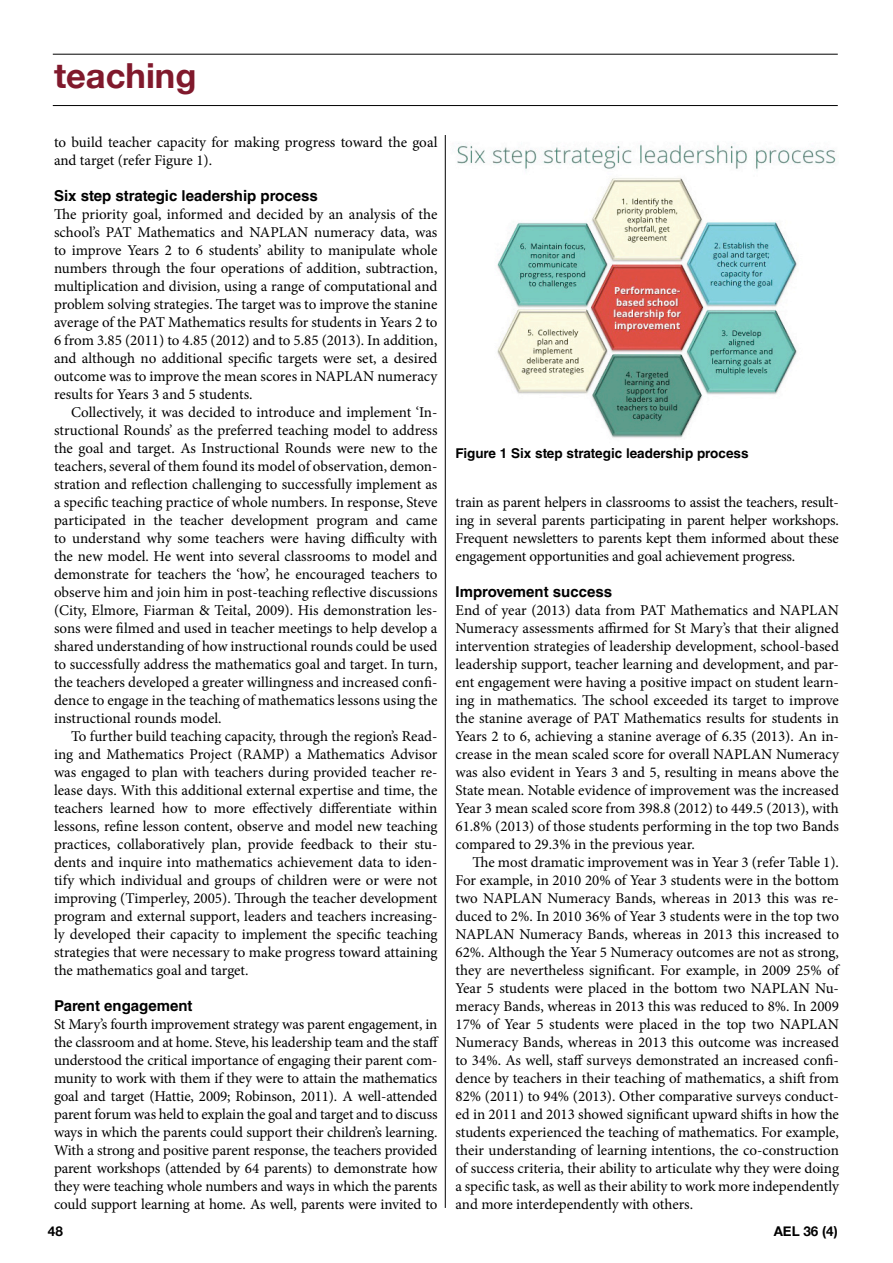
<style>
.page{position:relative;width:893px;height:1263px;background:#fff}
.page>*{position:absolute;margin:0;border:0;box-sizing:border-box;transform-origin:0 0}
.t1{font:700 34.5px "Helvetica Neue";color:#80192c}
.t2{font:15px/18px "Minion Pro";letter-spacing:-.005em;color:#000;text-align:justify}
.t3{font:700 15px "Helvetica Cyr";color:#000}
.t4{font:700 13.5px "Helvetica Cyr";color:#000}
.t5{font:700 13.5px "Helvetica Neue";color:#000}
</style>
<div class="page">
<hr style="left:53px;top:54px;width:785px;height:1px;background:#000">
<hr style="left:53px;top:105px;width:785px;height:1px;background:#000">
<img style="left:457px;top:143px;width:379px;height:295px">
<hr style="left:445px;top:135px;width:1px;height:1073px;background:#000">
<h1 class="t1" style="left:54px;top:55px;width:144px">teaching</h1>
<p class="t2" style="left:54px;top:133px;width:385px">to build teacher capacity for making progress toward the goal and target (refer Figure 1).</p>
<p class="t3" style="left:54px;top:187px;width:265px">Six step strategic leadership process</p>
<p class="t2" style="left:54px;top:205px;width:385px">The priority goal, informed and decided by an analysis of the school’s PAT Mathematics and NAPLAN numeracy data, was to improve Years 2 to 6 students’ ability to manipulate whole numbers through the four operations of addition, subtraction, multiplication and division, using a range of computational and problem solving strategies. The target was to improve the stanine average of the PAT Mathematics results for students in Years 2 to 6 from 3.85 (2011) to 4.85 (2012) and to 5.85 (2013). In addition, and although no additional specific targets were set, a desired outcome was to improve the mean scores in NAPLAN numeracy results for Years 3 and 5 students.</p>
<p class="t2" style="left:54px;top:403px;width:385px;text-indent:17px">Collectively, it was decided to introduce and implement ‘In&shy;structional Rounds’ as the preferred teaching model to address the goal and target. As Instructional Rounds were new to the teachers, several of them found its model of observation, demon&shy;stration and reflection challenging to successfully implement as a specific teaching practice of whole numbers. In response, Steve participated in the teacher development program and came to understand why some teachers were having difficulty with the new model. He went into several classrooms to model and demonstrate for teachers the ‘how’, he encouraged teachers to observe him and join him in post-teaching reflective discussions (City, Elmore, Fiarman &amp; Teital, 2009). His demonstration les&shy;sons were filmed and used in teacher meetings to help develop a shared understanding of how instructional rounds could be used to successfully address the mathematics goal and target. In turn, the teachers developed a greater willingness and increased confi&shy;dence to engage in the teaching of mathematics lessons using the instructional rounds model.</p>
<p class="t2" style="left:54px;top:727px;width:385px;text-indent:17px">To further build teaching capacity, through the region’s Read&shy;ing and Mathematics Project (RAMP) a Mathematics Advisor was engaged to plan with teachers during provided teacher re&shy;lease days. With this additional external expertise and time, the teachers learned how to more effectively differentiate within lessons, refine lesson content, observe and model new teaching practices, collaboratively plan, provide feedback to their stu&shy;dents and inquire into mathematics achievement data to iden&shy;tify which individual and groups of children were or were not improving (Timperley, 2005). Through the teacher development program and external support, leaders and teachers increasing&shy;ly developed their capacity to implement the specific teaching strategies that were necessary to make progress toward attaining the mathematics goal and target.</p>
<p class="t3" style="left:54px;top:997px;width:140px">Parent engagement</p>
<p class="t2" style="left:54px;top:1015px;width:386px">St Mary’s fourth improvement strategy was parent engagement, in the classroom and at home. Steve, his leadership team and the staff understood the critical importance of engaging their parent com&shy;munity to work with them if they were to attain the mathematics goal and target (Hattie, 2009; Robinson, 2011). A well-attended parent forum was held to explain the goal and target and to discuss ways in which the parents could support their children’s learning.<br>With a strong and positive parent response, the teachers provided parent workshops (attended by 64 parents) to demonstrate how they were teaching whole numbers and ways in which the parents could support learning at home. As well, parents were invited to</p>
<p class="t4" style="left:455px;top:446px;width:295px">Figure 1 Six step strategic leadership process</p>
<p class="t2" style="left:455px;top:493px;width:385px">train as parent helpers in classrooms to assist the teachers, result&shy;ing in several parents participating in parent helper workshops.<br>Frequent newsletters to parents kept them informed about these engagement opportunities and goal achievement progress.</p>
<p class="t3" style="left:455px;top:583px;width:158px">Improvement success</p>
<p class="t2" style="left:455px;top:601px;width:385px">End of year (2013) data from PAT Mathematics and NAPLAN Numeracy assessments affirmed for St Mary’s that their aligned intervention strategies of leadership development, school-based leadership support, teacher learning and development, and par&shy;ent engagement were having a positive impact on student learn&shy;ing in mathematics. The school exceeded its target to improve the stanine average of PAT Mathematics results for students in Years 2 to 6, achieving a stanine average of 6.35 (2013). An in&shy;crease in the mean scaled score for overall NAPLAN Numeracy was also evident in Years 3 and 5, resulting in means above the State mean. Notable evidence of improvement was the increased Year 3 mean scaled score from 398.8 (2012) to 449.5 (2013), with 61.8% (2013) of those students performing in the top two Bands compared to 29.3% in the previous year.</p>
<p class="t2" style="left:455px;top:853px;width:385px;text-indent:17px">The most dramatic improvement was in Year 3 (refer Table 1).<br>For example, in 2010 20% of Year 3 students were in the bottom two NAPLAN Numeracy Bands, whereas in 2013 this was re&shy;duced to 2%. In 2010 36% of Year 3 students were in the top two NAPLAN Numeracy Bands, whereas in 2013 this increased to 62%. Although the Year 5 Numeracy outcomes are not as strong, they are nevertheless significant. For example, in 2009 25% of Year 5 students were placed in the bottom two NAPLAN Nu&shy;meracy Bands, whereas in 2013 this was reduced to 8%. In 2009<br>17% of Year 5 students were placed in the top two NAPLAN Numeracy Bands, whereas in 2013 this outcome was increased to 34%. As well, staff surveys demonstrated an increased confi&shy;dence by teachers in their teaching of mathematics, a shift from 82% (2011) to 94% (2013). Other comparative surveys conduct&shy;ed in 2011 and 2013 showed significant upward shifts in how the students experienced the teaching of mathematics. For example, their understanding of learning intentions, the co-construction of success criteria, their ability to articulate why they were doing a specific task, as well as their ability to work more independently and more interdependently with others.</p>
<p class="t5" style="left:48px;top:1222px;width:17px">48</p>
<p class="t5" style="left:774px;top:1222px;width:66px">AEL 36 (4)</p>
</div>
